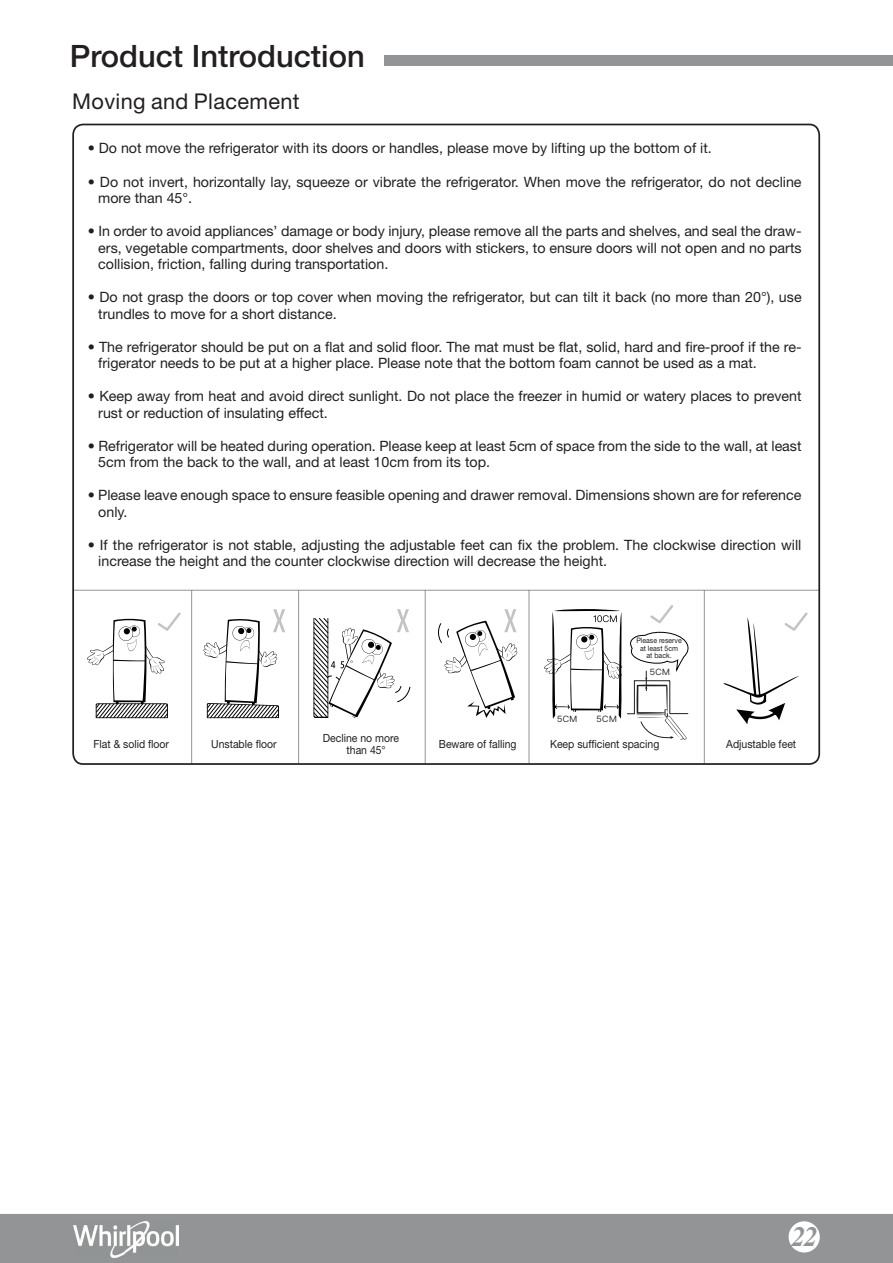
<style>
.page{position:relative;width:893px;height:1263px;background:#fff}
.page>*{position:absolute;margin:0;border:0;box-sizing:border-box;transform-origin:0 0}
.t1{font:500 30.9px "Helvetica Neue";color:#231f20}
.t2{font:italic 700 27.75px "Times New Roman";color:#929495}
.t3{font:21.75px "Helvetica Neue";letter-spacing:.015em;color:#231f20}
.t4{font:14.25px/16.5px "Helvetica Neue";color:#231f20}
.t5{font:11.25px/12px "Helvetica Neue";color:#231f20;scale:.93 1}
.t6{font:8.7px "Ping Fang TC";letter-spacing:.05em;color:#231f20}
.t7{font:7.5px "Helvetica Neue";color:#231f20;scale:.93 1}
</style>
<div class="page">
<div style="left:0;top:1214px;width:893px;height:49px;background:#929495"></div>
<img style="left:74px;top:1222px;width:104px;height:35px">
<div style="left:789px;top:1221px;width:31px;height:31px;background:#fff;border-radius:50%"></div>
<hr style="left:704px;top:590px;width:1px;height:174px;background:#939598">
<hr style="left:528px;top:590px;width:1px;height:174px;background:#939598">
<hr style="left:425px;top:590px;width:1px;height:174px;background:#939598">
<hr style="left:298px;top:590px;width:1px;height:174px;background:#939598">
<hr style="left:191px;top:590px;width:1px;height:174px;background:#939598">
<hr style="left:74px;top:590px;width:745px;height:1px;background:#939598">
<svg style="left:203px;top:609px;width:82px;height:109px"></svg>
<svg style="left:313px;top:609px;width:98px;height:109px"></svg>
<svg style="left:87px;top:612px;width:94px;height:106px"></svg>
<svg style="left:723px;top:612px;width:85px;height:112px"></svg>
<svg style="left:438px;top:609px;width:80px;height:109px"></svg>
<svg style="left:544px;top:605px;width:145px;height:135px"></svg>
<div style="left:385px;top:56px;width:508px;height:10px;background:#929495"></div>
<p class="t1" style="left:70px;top:38px;width:296px">Product Introduction</p>
<p class="t3" style="left:72px;top:89px;width:229px">Moving and Placement</p>
<p class="t4" style="left:88px;top:140px;width:625px">• Do not move the refrigerator with its doors or handles, please move by lifting up the bottom of it.</p>
<p class="t4" style="left:98px;top:173px;width:705px;text-indent:-10px">• Do not invert, horizontally lay, squeeze or vibrate the refrigerator. When move the refrigerator, do not decline more than 45°.</p>
<p class="t4" style="left:98px;top:222px;width:705px;text-align:justify;text-indent:-10px">• In order to avoid appliances’ damage or body injury, please remove all the parts and shelves, and seal the draw&shy;ers, vegetable compartments, door shelves and doors with stickers, to ensure doors will not open and no parts collision, friction, falling during transportation.</p>
<p class="t4" style="left:98px;top:288px;width:705px;text-indent:-10px">• Do not grasp the doors or top cover when moving the refrigerator, but can tilt it back (no more than 20°), use trundles to move for a short distance.</p>
<p class="t4" style="left:98px;top:338px;width:705px;text-indent:-10px">• The refrigerator should be put on a flat and solid floor. The mat must be flat, solid, hard and fire-proof if the re&shy;frigerator needs to be put at a higher place. Please note that the bottom foam cannot be used as a mat.</p>
<p class="t4" style="left:98px;top:387px;width:705px;text-indent:-10px">• Keep away from heat and avoid direct sunlight. Do not place the freezer in humid or watery places to prevent rust or reduction of insulating effect.</p>
<p class="t4" style="left:98px;top:437px;width:705px;text-indent:-10px">• Refrigerator will be heated during operation. Please keep at least 5cm of space from the side to the wall, at least<br>5cm from the back to the wall, and at least 10cm from its top.</p>
<p class="t4" style="left:98px;top:486px;width:705px;text-indent:-10px">• Please leave enough space to ensure feasible opening and drawer removal. Dimensions shown are for reference only.</p>
<p class="t4" style="left:98px;top:536px;width:705px;text-indent:-10px">• If the refrigerator is not stable, adjusting the adjustable feet can fix the problem. The clockwise direction will increase the height and the counter clockwise direction will decrease the height.</p>
<p class="t7" style="left:636px;top:636px;width:50px">Please reserve</p>
<p class="t7" style="left:640px;top:644px;width:42px">at least 5cm</p>
<p class="t7" style="left:647px;top:651px;width:28px">at back.</p>
<p class="t6" style="left:557px;top:713px;width:22px">5CM</p>
<p class="t6" style="left:597px;top:713px;width:22px">5CM</p>
<p class="t6" style="left:650px;top:667px;width:22px">5CM</p>
<p class="t5" style="left:347px;top:731px;width:58px;text-indent:-24px">Decline no more than 45°</p>
<p class="t5" style="left:94px;top:738px;width:83px">Flat &amp; solid floor</p>
<p class="t5" style="left:211px;top:738px;width:72px">Unstable floor</p>
<p class="t5" style="left:439px;top:738px;width:85px">Beware of falling</p>
<p class="t5" style="left:550px;top:738px;width:119px">Keep sufficient spacing</p>
<p class="t5" style="left:726px;top:738px;width:77px">Adjustable feet</p>
<h2 class="t2" style="left:791px;top:1217px;width:28px">22</h2>
</div>
